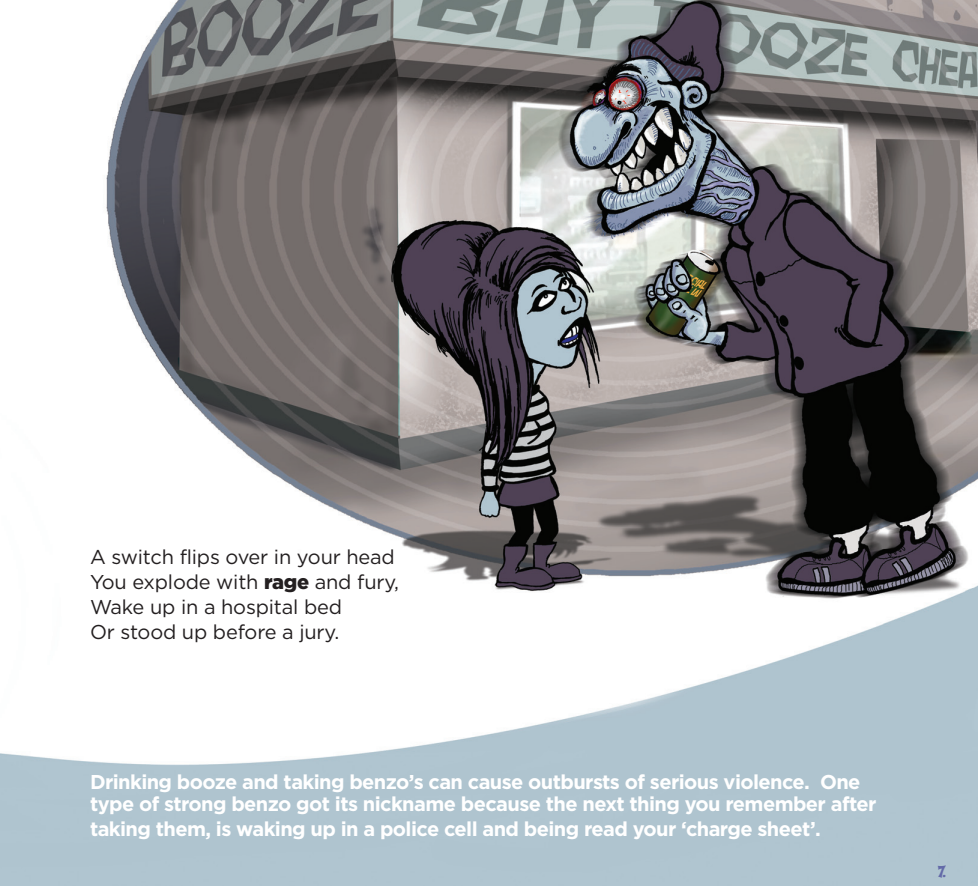
<style>
.page{position:relative;width:978px;height:886px;background:#fff}
.page>*{position:absolute;margin:0;border:0;box-sizing:border-box;transform-origin:0 0}
.t1{font:700 20px/22.5px "Gotham";letter-spacing:-.03em;color:#fff}
.t2{font:20px "Gotham";letter-spacing:-.01em;color:#231f20}
.t3{font:17.5px "Typographyof Coop Flaired";color:#636aa8}
.s1{font-weight:900}
</style>
<div class="page">
<img style="left:0;top:0;width:978px;height:886px">
<p class="t2" style="left:90px;top:546px;width:306px">A switch flips over in your head</p>
<p class="t2" style="left:90px;top:571px;width:311px">You explode with <span class="s1">rage</span> and fury,</p>
<p class="t2" style="left:90px;top:596px;width:254px">Wake up in a hospital bed</p>
<p class="t2" style="left:90px;top:621px;width:251px">Or stood up before a jury.</p>
<p class="t1" style="left:90px;top:770px;width:788px">Drinking booze and taking benzo’s can cause outbursts of serious violence. One type of strong benzo got its nickname because the next thing you remember after</p>
<p class="t1" style="left:90px;top:817px;width:732px">taking them, is waking up in a police cell and being read your ‘charge sheet’.</p>
<p class="t3" style="left:938px;top:862px;width:10px">7.</p>
</div>
